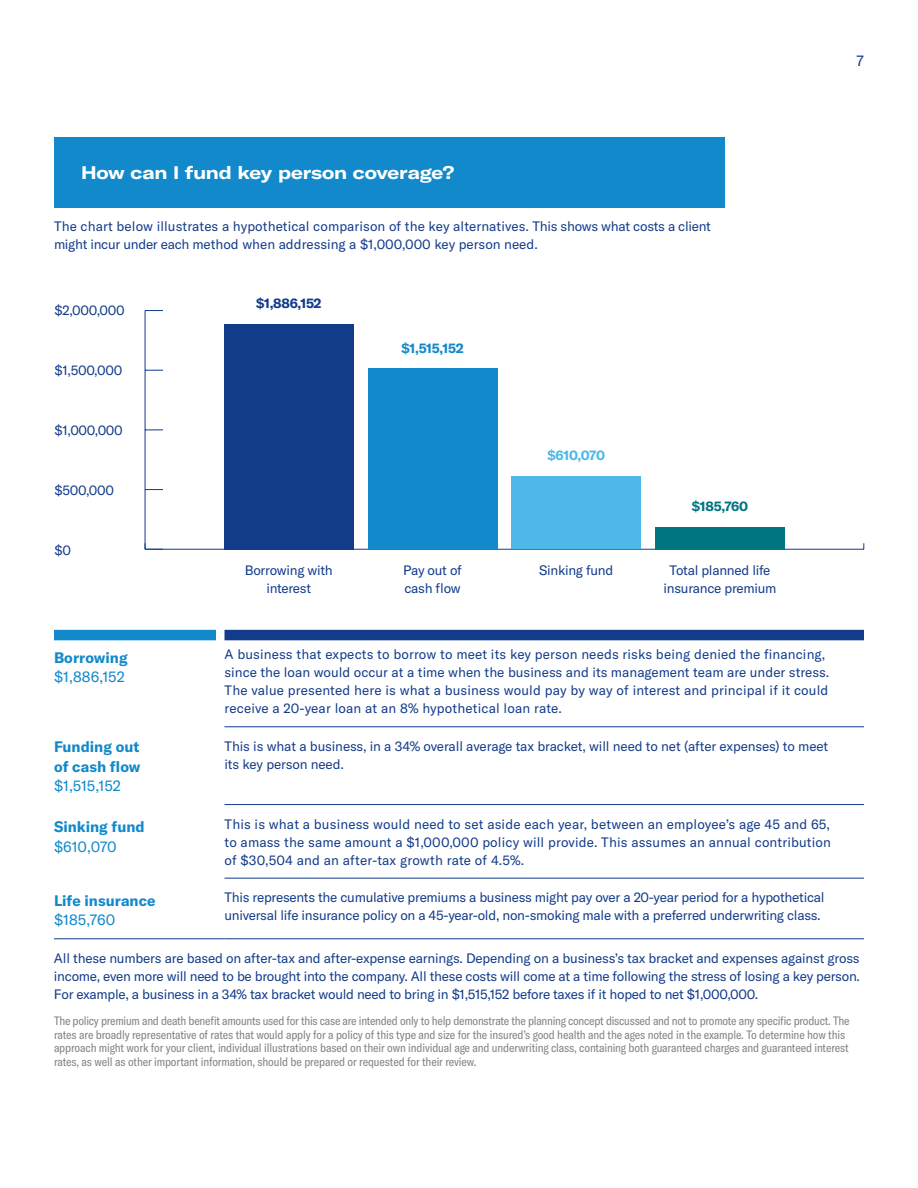
<style>
.page{position:relative;width:918px;height:1188px;background:#fff}
.page>*{position:absolute;margin:0;border:0;box-sizing:border-box;transform-origin:0 0}
.t1{font:700 expanded 18px "GT America";letter-spacing:-.01em;color:#fff}
.t2{font:700 15px/19.5px "GT America";color:#1289cb}
.t3{font:15px "GT America";letter-spacing:-.01em;color:#1289cb}
.t4{font:15px "GT America";color:#123b8a}
.t5{font:13.5px/18px "GT America";letter-spacing:-.01em;color:#123b8a}
.t6{font:13.5px/18px "GT America";letter-spacing:.01em;color:#123b8a}
.t7{font:700 13.5px "GT America";letter-spacing:-.02em;color:#123b8a}
.t8{font:700 13.5px "GT America";letter-spacing:-.025em;color:#1289cb}
.t9{font:700 13.5px "GT America";letter-spacing:-.03em;color:#4eb9e9}
.t10{font:700 13.5px "GT America";letter-spacing:-.02em;color:#007582}
.t11{font:condensed 12px/13.5px "GT America";letter-spacing:-.01em;color:#808285}
</style>
<div class="page">
<hr style="left:225px;top:878px;width:639px;height:1px;background:#123b8a">
<div style="left:225px;top:630px;width:639px;height:10px;background:#123b8a"></div>
<hr style="left:225px;top:727px;width:639px;height:1px;background:#123b8a">
<hr style="left:54px;top:939px;width:162px;height:1px;background:#123b8a">
<hr style="left:225px;top:939px;width:639px;height:1px;background:#123b8a">
<hr style="left:225px;top:804px;width:639px;height:1px;background:#123b8a">
<div style="left:54px;top:630px;width:162px;height:10px;background:#1289cb"></div>
<div style="left:54px;top:137px;width:670px;height:70px;background:#1289cb"></div>
<hr style="left:145px;top:549px;width:719px;height:1px;background:#123b8a">
<hr style="left:145px;top:311px;width:1px;height:238px;background:#123b8a">
<svg style="left:145px;top:543px;width:18px;height:7px"></svg>
<svg style="left:146px;top:489px;width:17px;height:1px"></svg>
<svg style="left:145px;top:430px;width:18px;height:1px"></svg>
<svg style="left:146px;top:370px;width:17px;height:1px"></svg>
<svg style="left:145px;top:310px;width:18px;height:1px"></svg>
<div style="left:655px;top:527px;width:130px;height:22px;background:#007582"></div>
<div style="left:512px;top:476px;width:129px;height:73px;background:#4eb9e9"></div>
<div style="left:368px;top:368px;width:129px;height:181px;background:#1289cb"></div>
<div style="left:224px;top:324px;width:129px;height:225px;background:#123b8a"></div>
<p class="t4" style="left:857px;top:52px;width:9px">7</p>
<h1 class="t1" style="left:81px;top:162px;width:375px">How can I fund key person coverage?</h1>
<p class="t5" style="left:54px;top:218px;width:658px">The chart below illustrates a hypothetical comparison of the key alternatives. This shows what costs a client might incur under each method when addressing a $1,000,000 key person need.</p>
<p class="t5" style="left:54px;top:301px;width:72px">$2,000,000</p>
<p class="t5" style="left:54px;top:361px;width:69px">$1,500,000</p>
<p class="t5" style="left:54px;top:421px;width:70px">$1,000,000</p>
<p class="t5" style="left:54px;top:481px;width:61px">$500,000</p>
<p class="t5" style="left:54px;top:541px;width:18px">$0</p>
<p class="t2" style="left:54px;top:647px;width:75px">Borrowing</p>
<p class="t3" style="left:54px;top:668px;width:72px">$1,886,152</p>
<p class="t2" style="left:54px;top:737px;width:88px">Funding out of cash flow</p>
<p class="t3" style="left:54px;top:777px;width:68px">$1,515,152</p>
<p class="t2" style="left:54px;top:817px;width:92px">Sinking fund</p>
<p class="t3" style="left:54px;top:838px;width:64px">$610,070</p>
<p class="t7" style="left:256px;top:295px;width:67px">$1,886,152</p>
<p class="t8" style="left:401px;top:340px;width:64px">$1,515,152</p>
<p class="t9" style="left:547px;top:447px;width:59px">$610,070</p>
<p class="t10" style="left:692px;top:498px;width:58px">$185,760</p>
<p class="t5" style="left:245px;top:561px;width:90px;text-align:center">Borrowing with interest</p>
<p class="t5" style="left:403px;top:561px;width:60px">Pay out of cash flow</p>
<p class="t5" style="left:539px;top:561px;width:76px">Sinking fund</p>
<p class="t5" style="left:664px;top:561px;width:114px;text-align:center">Total planned life insurance premium</p>
<p class="t6" style="left:225px;top:645px;width:606px">A business that expects to borrow to meet its key person needs risks being denied the financing, since the loan would occur at a time when the business and its management team are under stress.<br>The value presented here is what a business would pay by way of interest and principal if it could receive a 20-year loan at an 8% hypothetical loan rate.</p>
<p class="t5" style="left:225px;top:737px;width:605px">This is what a business, in a 34% overall average tax bracket, will need to net (after expenses) to meet its key person need.</p>
<p class="t5" style="left:225px;top:815px;width:608px;text-align:justify">This is what a business would need to set aside each year, between an employee’s age 45 and 65, to amass the same amount a $1,000,000 policy will provide. This assumes an annual contribution of $30,504 and an after-tax growth rate of 4.5%.</p>
<p class="t5" style="left:225px;top:889px;width:602px">This represents the cumulative premiums a business might pay over a 20-year period for a hypothetical universal life insurance policy on a 45-year-old, non-smoking male with a preferred underwriting class.</p>
<p class="t5" style="left:54px;top:949px;width:808px;text-align:justify">All these numbers are based on after-tax and after-expense earnings. Depending on a business’s tax bracket and expenses against gross income, even more will need to be brought into the company. All these costs will come at a time following the stress of losing a key person.<br>For example, a business in a 34% tax bracket would need to bring in $1,515,152 before taxes if it hoped to net $1,000,000.</p>
<p class="t11" style="left:54px;top:1014px;width:797px">The policy premium and death benefit amounts used for this case are intended only to help demonstrate the planning concept discussed and not to promote any specific product. The rates are broadly representative of rates that would apply for a policy of this type and size for the insured’s good health and the ages noted in the example. To determine how this approach might work for your client, individual illustrations based on their own individual age and underwriting class, containing both guaranteed charges and guaranteed interest rates, as well as other important information, should be prepared or requested for their review.</p>
<p class="t2" style="left:54px;top:891px;width:103px">Life insurance</p>
<p class="t3" style="left:54px;top:911px;width:63px">$185,760</p>
</div>
